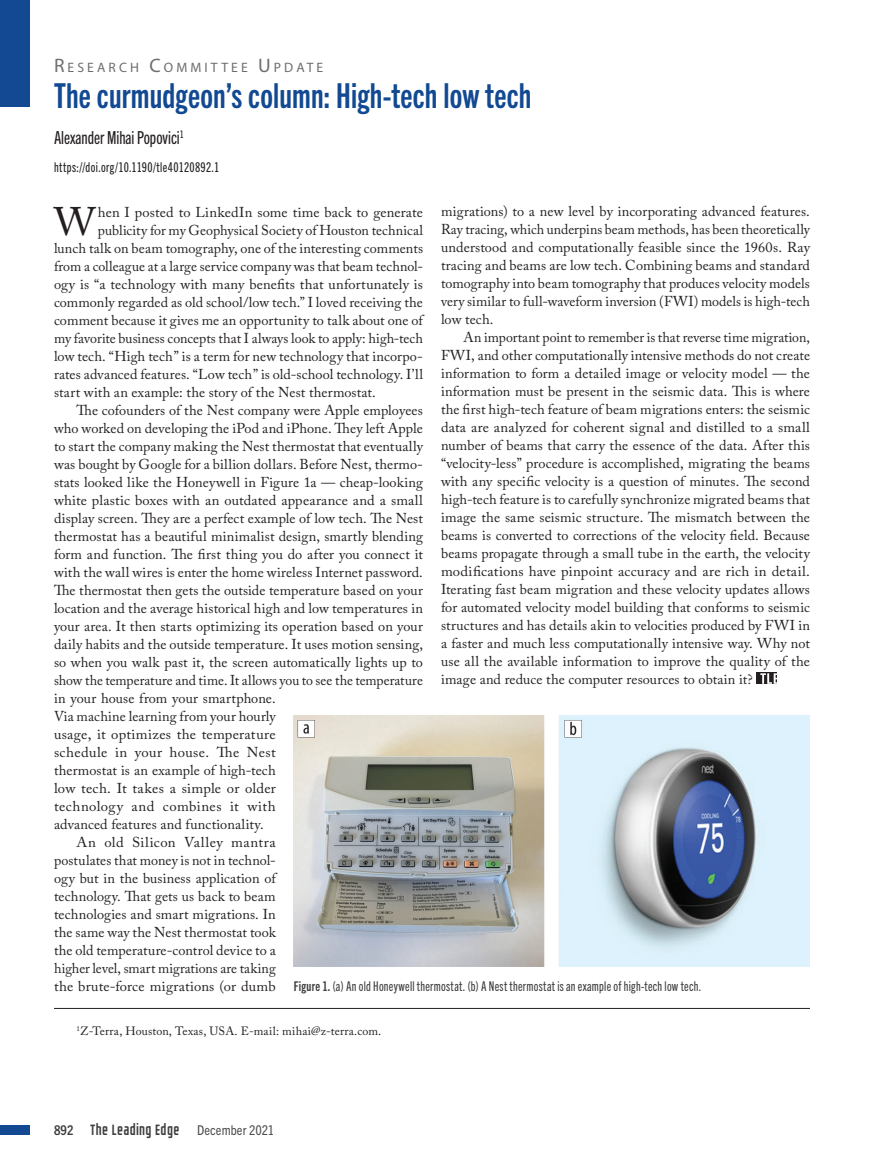
<style>
.page{position:relative;width:891px;height:1175px;background:#fff}
.page>*{position:absolute;margin:0;border:0;box-sizing:border-box;transform-origin:0 0}
.Opening_Drop_Cap{font:39.6px "Adobe Caslon Pro";color:#231f20}
.Department_Title__fo{font:34.5px "Trade Gothic Next LT Pro Bd Cm";letter-spacing:.005em;color:#124992}
.Authors_Line{font:18px "Trade Gothic Next LT Pro Cm";color:#231f20}
.t1{font:15px "GROTESKIA";letter-spacing:.01em;color:#3e3e3f}
.Body{font:14.25px/18px "Adobe Caslon Pro";letter-spacing:.01em;color:#231f20;text-align:justify}
.Opening_Drop_Cap-2{font:14.25px "Adobe Caslon Pro";letter-spacing:.005em;color:#231f20}
.t2{font:13.65px "Myriad Pro";letter-spacing:.23em;color:#6c6d70}
.t3{font:13.5px "Trade Gothic Next LT Pro Cm";letter-spacing:.02em;color:#3e3e3f}
.DOI{font:13.5px "Trade Gothic Next LT Pro Cm";letter-spacing:.03em;color:#231f20}
.Footnote{font:12px "Adobe Caslon Pro";letter-spacing:.015em;color:#231f20}
.s1{font-size:19.5px}
.s2{font-family:"Trade Gothic Next LT Pro Bd Cm"}
.s3{font-family:"Trade Gothic Next LT Pro";font-weight:700;font-stretch:condensed;font-size:13.5px}
.s4{font-family:"Trade Gothic Next LT Pro";font-stretch:condensed;font-size:13.5px;color:#4b4c4d}
</style>
<div class="page">
<div style="left:0;top:1124px;width:30px;height:10px;background:#124992"></div>
<div style="left:0;top:0;width:30px;height:107px;background:#124992"></div>
<div style="left:756px;top:672px;width:21px;height:12px;background:#231f20"></div>
<svg style="left:760px;top:673px;width:17px;height:11px"></svg>
<hr style="left:54px;top:1008px;width:756px;height:1px;background:#231f20">
<img style="left:294px;top:716px;width:516px;height:250px">
<p class="t2" style="left:54px;top:59px;width:271px"><span class="s1">R</span>ESEARCH <span class="s1">C</span>OMMITTEE <span class="s1">U</span>PDATE</p>
<p class="Department_Title__fo" style="left:54px;top:72px;width:479px">The curmudgeon’s column: High-tech low tech</p>
<p class="Authors_Line" style="left:54px;top:125px;width:131px">Alexander Mihai Popovici<sup>1</sup></p>
<p class="DOI" style="left:54px;top:158px;width:167px">https://doi.org/10.1190/tle40120892.1</p>
<p class="Body" style="left:441px;top:202px;width:371px">migrations) to a new level by incorporating advanced features.<br>Ray tracing, which underpins beam methods, has been theoretically understood and computationally feasible since the 1960s. Ray tracing and beams are low tech. Combining beams and standard tomography into beam tomography that produces velocity models very similar to full-waveform inversion (FWI) models is high-tech low tech.</p>
<p class="Body" style="left:441px;top:328px;width:371px;text-indent:22px">An important point to remember is that reverse time migration, FWI, and other computationally intensive methods do not create information to form a detailed image or velocity model — the information must be present in the seismic data. This is where the first high-tech feature of beam migrations enters: the seismic data are analyzed for coherent signal and distilled to a small number of beams that carry the essence of the data. After this “velocity-less” procedure is accomplished, migrating the beams with any specific velocity is a question of minutes. The second high-tech feature is to carefully synchronize migrated beams that image the same seismic structure. The mismatch between the beams is converted to corrections of the velocity field. Because beams propagate through a small tube in the earth, the velocity modifications have pinpoint accuracy and are rich in detail.<br>Iterating fast beam migration and these velocity updates allows for automated velocity model building that conforms to seismic structures and has details akin to velocities produced by FWI in a faster and much less computationally intensive way. Why not use all the available information to improve the quality of the image and reduce the computer resources to obtain it?</p>
<p class="Opening_Drop_Cap" style="left:54px;top:198px;width:43px">W</p>
<p class="Opening_Drop_Cap-2" style="left:98px;top:203px;width:327px">hen I posted to LinkedIn some time back to generate</p>
<p class="Opening_Drop_Cap-2" style="left:98px;top:221px;width:327px">publicity for my Geophysical Society of Houston technical</p>
<p class="Opening_Drop_Cap-2" style="left:54px;top:239px;width:371px">lunch talk on beam tomography, one of the interesting comments</p>
<p class="Opening_Drop_Cap-2" style="left:54px;top:257px;width:370px">from a colleague at a large service company was that beam technol-</p>
<p class="Opening_Drop_Cap-2" style="left:54px;top:275px;width:371px">ogy is “a technology with many benefits that unfortunately is</p>
<p class="Opening_Drop_Cap-2" style="left:54px;top:293px;width:370px">commonly regarded as old school/low tech.” I loved receiving the</p>
<p class="Opening_Drop_Cap-2" style="left:54px;top:311px;width:371px">comment because it gives me an opportunity to talk about one of</p>
<p class="Opening_Drop_Cap-2" style="left:54px;top:329px;width:371px">my favorite business concepts that I always look to apply: high-tech</p>
<p class="Opening_Drop_Cap-2" style="left:54px;top:347px;width:370px">low tech. “High tech” is a term for new technology that incorpo-</p>
<p class="Opening_Drop_Cap-2" style="left:54px;top:365px;width:371px">rates advanced features. “Low tech” is old-school technology. I’ll</p>
<p class="Opening_Drop_Cap-2" style="left:54px;top:383px;width:323px">start with an example: the story of the Nest thermostat.</p>
<p class="Body" style="left:54px;top:401px;width:371px;text-align:left;text-indent:22px">The cofounders of the Nest company were Apple employees who worked on developing the iPod and iPhone. They left Apple to start the company making the Nest thermostat that eventually was bought by Google for a billion dollars. Before Nest, thermo&shy;stats looked like the Honeywell in Figure 1a — cheap-looking white plastic boxes with an outdated appearance and a small display screen. They are a perfect example of low tech. The Nest thermostat has a beautiful minimalist design, smartly blending form and function. The first thing you do after you connect it with the wall wires is enter the home wireless Internet password.<br>The thermostat then gets the outside temperature based on your location and the average historical high and low temperatures in your area. It then starts optimizing its operation based on your daily habits and the outside temperature. It uses motion sensing, so when you walk past it, the screen automatically lights up to show the temperature and time. It allows you to see the temperature in your house from your smartphone.<br>Via machine learning from your hourly<br>usage, it optimizes the temperature<br>schedule in your house. The Nest<br>thermostat is an example of high-tech<br>low tech. It takes a simple or older<br>technology and combines it with<br>advanced features and functionality.</p>
<p class="Body" style="left:54px;top:833px;width:223px;text-indent:22px">An old Silicon Valley mantra postulates that money is not in technol&shy;ogy but in the business application of technology. That gets us back to beam technologies and smart migrations. In the same way the Nest thermostat took the old temperature-control device to a higher level, smart migrations are taking the brute-force migrations (or dumb</p>
<p class="t3" style="left:294px;top:977px;width:409px"><span class="s2">Figure 1.</span> (a) An old Honeywell thermostat. (b) A Nest thermostat is an example of high-tech low tech.</p>
<p class="Footnote" style="left:76px;top:1023px;width:306px"><sup>1</sup>Z-Terra, Houston, Texas, USA. E-mail: mihai@z-terra.com.</p>
<p class="t1" style="left:54px;top:1120px;width:222px"><span class="s3">892</span> The Leading Edge <span class="s4">December 2021</span></p>
</div>
